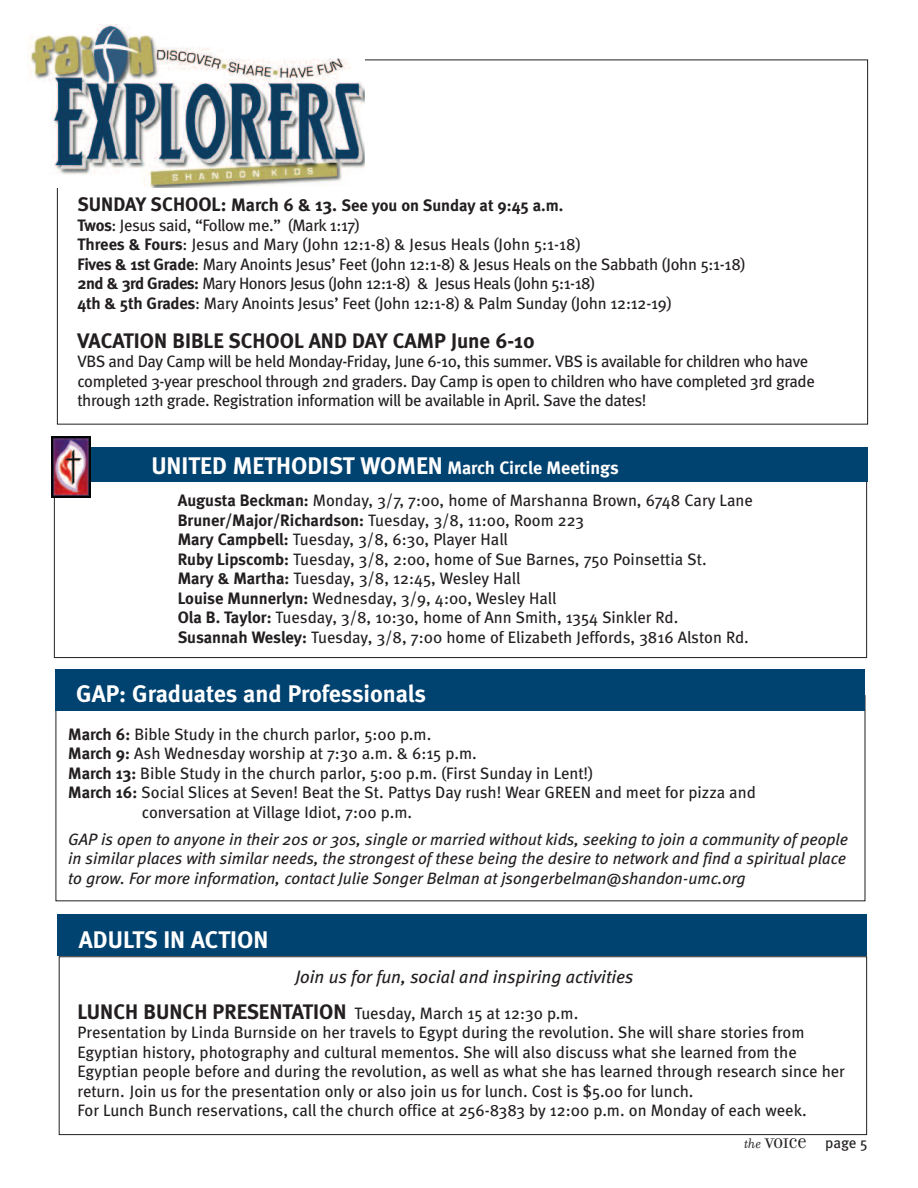
<style>
.page{position:relative;width:918px;height:1188px;background:#fff}
.page>*{position:absolute;margin:0;border:0;box-sizing:border-box;transform-origin:0 0}
.t1{font:700 24px "Meta";color:#fff}
.t2{font:700 21px "Meta";color:#231f20}
.t3{font:italic 18px "Meta";color:#231f20}
.t4{font:16.5px/19.5px "Meta";letter-spacing:-.005em;color:#231f20}
.t5{font:italic 16.5px/19.5px "Meta";color:#231f20}
.t6{font:16.5px/19.5px "Meta";letter-spacing:-.025em;color:#231f20}
.t7{font:15px "Filosofia Unicase";letter-spacing:-.015em;color:#231f20}
.s1{font-weight:700;font-size:19.5px}
.s2{font-weight:700;font-size:18px}
.s3{font-weight:700}
.s4{font-size:18px}
.s5{font-weight:700;font-size:21px}
.s6{font-family:"Filosofia";font-style:italic}
.s7{font-family:"Meta"}
</style>
<div class="page">
<div style="left:59px;top:956px;width:808px;height:179px;border:1px solid #231f20"></div>
<div style="left:57px;top:915px;width:810px;height:41px;background:#004270"></div>
<div style="left:54px;top:448px;width:813px;height:34px;background:#004270"></div>
<img style="left:51px;top:437px;width:39px;height:60px">
<img style="left:27px;top:24px;width:338px;height:164px">
<div style="left:55px;top:669px;width:809px;height:42px;background:#004270"></div>
<p class="t4" style="left:77px;top:197px;width:670px"><span class="s1">SUNDAY SCHOOL:</span> <span class="s2">March 6 &amp; 13.</span> <span class="s3">See you on Sunday at 9:45 a.m.<br>Twos</span>: Jesus said, “Follow me.” (Mark 1:17)<br><span class="s3">Threes &amp; Fours</span>: Jesus and Mary (John 12:1-8) &amp; Jesus Heals (John 5:1-18)<br><span class="s3">Fives &amp; 1st Grade</span>: Mary Anoints Jesus’ Feet (John 12:1-8) &amp; Jesus Heals on the Sabbath (John 5:1-18)<br><span class="s3">2nd &amp; 3rd Grades:</span> Mary Honors Jesus (John 12:1-8) &amp; Jesus Heals (John 5:1-18)<br><span class="s3">4th &amp; 5th Grades</span>: Mary Anoints Jesus’ Feet (John 12:1-8) &amp; Palm Sunday (John 12:12-19)</p>
<p class="t2" style="left:77px;top:328px;width:459px">VACATION BIBLE SCHOOL AND DAY CAMP June 6-10</p>
<p class="t6" style="left:77px;top:353px;width:739px">VBS and Day Camp will be held Monday-Friday, June 6-10, this summer. VBS is available for children who have completed 3-year preschool through 2nd graders. Day Camp is open to children who have completed 3rd grade through 12th grade. Registration information will be available in April. Save the dates!</p>
<h1 class="t1" style="left:151px;top:452px;width:469px">UNITED METHODIST WOMEN <span class="s4">March Circle Meetings</span></h1>
<p class="t4" style="left:178px;top:493px;width:577px"><span class="s3">Augusta Beckman:</span> Monday, 3/7, 7:00, home of Marshanna Brown, 6748 Cary Lane <span class="s3">Bruner/Major/Richardson:</span> Tuesday, 3/8, 11:00, Room 223<br><span class="s3">Mary Campbell:</span> Tuesday, 3/8, 6:30, Player Hall<br><span class="s3">Ruby Lipscomb:</span> Tuesday, 3/8, 2:00, home of Sue Barnes, 750 Poinsettia St.<br><span class="s3">Mary &amp; Martha:</span> Tuesday, 3/8, 12:45, Wesley Hall<br><span class="s3">Louise Munnerlyn:</span> Wednesday, 3/9, 4:00, Wesley Hall<br><span class="s3">Ola B. Taylor:</span> Tuesday, 3/8, 10:30, home of Ann Smith, 1354 Sinkler Rd.<br><span class="s3">Susannah Wesley:</span> Tuesday, 3/8, 7:00 home of Elizabeth Jeffords, 3816 Alston Rd.</p>
<h1 class="t1" style="left:76px;top:680px;width:351px">GAP: Graduates and Professionals</h1>
<p class="t4" style="left:68px;top:726px;width:365px"><span class="s3">March 6:</span> Bible Study in the church parlor, 5:00 p.m.</p>
<p class="t4" style="left:68px;top:745px;width:410px"><span class="s3">March 9:</span> Ash Wednesday worship at 7:30 a.m. &amp; 6:15 p.m.</p>
<p class="t4" style="left:68px;top:765px;width:526px"><span class="s3">March 13:</span> Bible Study in the church parlor, 5:00 p.m. (First Sunday in Lent!)</p>
<p class="t4" style="left:68px;top:784px;width:689px"><span class="s3">March 16:</span> Social Slices at Seven! Beat the St. Pattys Day rush! Wear GREEN and meet for pizza and</p>
<p class="t4" style="left:142px;top:804px;width:272px">conversation at Village Idiot, 7:00 p.m.</p>
<p class="t5" style="left:68px;top:831px;width:781px">GAP is open to anyone in their 20s or 30s, single or married without kids, seeking to join a community of people in similar places with similar needs, the strongest of these being the desire to network and find a spiritual place to grow. For more information, contact Julie Songer Belman at jsongerbelman@shandon-umc.org</p>
<h1 class="t1" style="left:79px;top:925px;width:191px">ADULTS IN ACTION</h1>
<p class="t3" style="left:295px;top:970px;width:339px">Join us for fun, social and inspiring activities</p>
<p class="t4" style="left:78px;top:1005px;width:769px"><span class="s5">LUNCH BUNCH PRESENTATION</span> Tuesday, March 15 at 12:30 p.m.<br>Presentation by Linda Burnside on her travels to Egypt during the revolution. She will share stories from Egyptian history, photography and cultural mementos. She will also discuss what she learned from the Egyptian people before and during the revolution, as well as what she has learned through research since her return. Join us for the presentation only or also join us for lunch. Cost is $5.00 for lunch.<br>For Lunch Bunch reservations, call the church office at 256-8383 by 12:00 p.m. on Monday of each week.</p>
<p class="t7" style="left:744px;top:1134px;width:125px"><span class="s6">the</span> VOICE <span class="s7">page 5</span></p>
</div>
